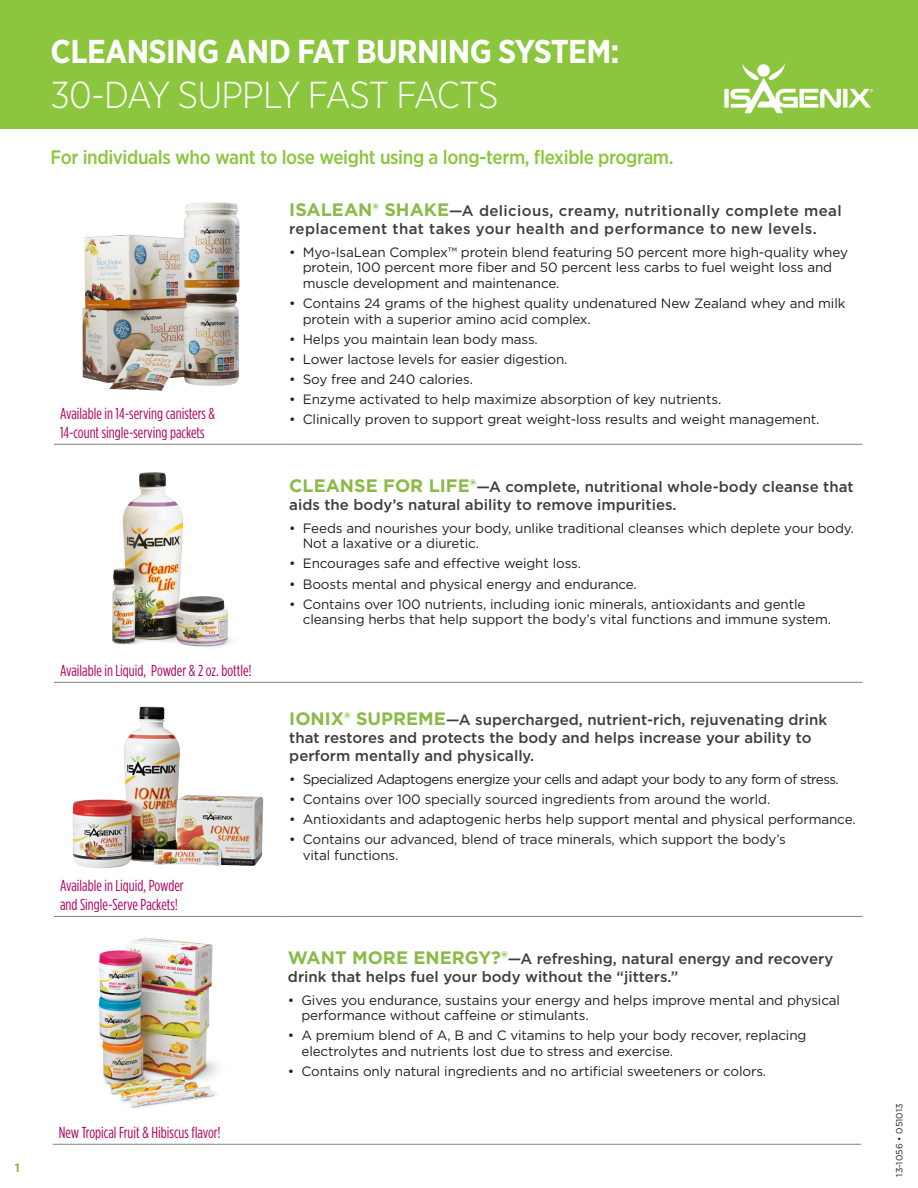
<style>
.page{position:relative;width:918px;height:1188px;background:#fff}
.page>*{position:absolute;margin:0;border:0;box-sizing:border-box;transform-origin:0 0}
.t1{font:300 37.5px "Gotham Narrow";letter-spacing:-.035em;color:#fff}
.t2{font:700 33px "Gotham Narrow";letter-spacing:-.02em;color:#fff}
.t3{font:500 19.5px "Gotham Narrow";letter-spacing:-.02em;color:#8bc63e}
.t4{font:15.9px/19px "Gotham Condensed";color:#b1015c}
.Product{font:500 15px/18px "Gotham";color:#3e3e3f}
.Product-2{font:500 15px/18px "Gotham";letter-spacing:.025em;color:#3e3e3f}
.t5{font:13.5px/15.8px "Gotham";letter-spacing:-.01em;color:#231f20}
.t6{font:13.5px "Gotham";letter-spacing:-.04em;color:#231f20}
.Product-3{font:700 12px "Gotham";color:#8aba48}
.t7{font:9px "Gotham";color:#231f20}
.s1{font-weight:700;font-size:18px;color:#8aba48}
</style>
<div class="page">
<div style="left:0;top:0;width:918px;height:129px;background:#8bc63e"></div>
<div style="left:724px;top:89px;width:5px;height:19px;background:#fff"></div>
<svg style="left:843px;top:89px;width:4px;height:19px"></svg>
<svg style="left:730px;top:63px;width:111px;height:50px"></svg>
<svg style="left:848px;top:89px;width:25px;height:19px"></svg>
<img style="left:98px;top:937px;width:120px;height:172px">
<hr style="left:54px;top:682px;width:229px;height:1px;background:#808285">
<hr style="left:283px;top:682px;width:580px;height:1px;background:#808285">
<hr style="left:54px;top:444px;width:229px;height:1px;background:#808285">
<hr style="left:283px;top:444px;width:580px;height:1px;background:#808285">
<hr style="left:54px;top:916px;width:229px;height:1px;background:#808285">
<hr style="left:283px;top:916px;width:580px;height:1px;background:#808285">
<hr style="left:53px;top:1144px;width:229px;height:1px;background:#808285">
<hr style="left:282px;top:1144px;width:579px;height:1px;background:#808285">
<img style="left:82px;top:203px;width:157px;height:188px">
<img style="left:112px;top:472px;width:119px;height:175px">
<img style="left:72px;top:706px;width:192px;height:162px">
<p class="Product-3" style="left:15px;top:1160px;width:7px">1</p>
<h2 class="t2" style="left:51px;top:30px;width:571px">CLEANSING AND FAT BURNING SYSTEM:</h2>
<h1 class="t1" style="left:51px;top:72px;width:450px">30-DAY SUPPLY FAST FACTS</h1>
<h3 class="t3" style="left:51px;top:145px;width:625px">For individuals who want to lose weight using a long-term, flexible program.</h3>
<p class="t4" style="left:60px;top:404px;width:157px">Available in 14-serving canisters &amp;<br>14-count single-serving packets</p>
<p class="t4" style="left:60px;top:661px;width:193px">Available in Liquid, Powder &amp; 2 oz. bottle!</p>
<p class="t4" style="left:60px;top:876px;width:125px">Available in Liquid, Powder and Single-Serve Packets!</p>
<p class="t4" style="left:59px;top:1123px;width:164px">New Tropical Fruit &amp; Hibiscus flavor!</p>
<p class="Product-2" style="left:289px;top:202px;width:554px"><span class="s1">ISALEAN® SHAKE</span>—A delicious, creamy, nutritionally complete meal replacement that takes your health and performance to new levels.</p>
<p class="t5" style="left:303px;top:244px;width:547px;text-indent:-14px">• Myo-IsaLean Complex™ protein blend featuring 50 percent more high-quality whey protein, 100 percent more fiber and 50 percent less carbs to fuel weight loss and muscle development and maintenance.</p>
<p class="t5" style="left:303px;top:295px;width:544px;text-indent:-14px">• Contains 24 grams of the highest quality undenatured New Zealand whey and milk protein with a superior amino acid complex.</p>
<p class="t5" style="left:289px;top:331px;width:250px">• Helps you maintain lean body mass.</p>
<p class="t5" style="left:289px;top:351px;width:280px">• Lower lactose levels for easier digestion.</p>
<p class="t5" style="left:289px;top:371px;width:185px">• Soy free and 240 calories.</p>
<p class="t5" style="left:289px;top:391px;width:434px">• Enzyme activated to help maximize absorption of key nutrients.</p>
<p class="t5" style="left:289px;top:411px;width:532px">• Clinically proven to support great weight-loss results and weight management.</p>
<p class="Product" style="left:289px;top:478px;width:566px"><span class="s1">CLEANSE FOR LIFE®</span>—A complete, nutritional whole-body cleanse that aids the body’s natural ability to remove impurities.</p>
<p class="t5" style="left:303px;top:520px;width:553px;text-indent:-14px">• Feeds and nourishes your body, unlike traditional cleanses which deplete your body.<br>Not a laxative or a diuretic.</p>
<p class="t5" style="left:289px;top:556px;width:293px">• Encourages safe and effective weight loss.</p>
<p class="t5" style="left:289px;top:576px;width:349px">• Boosts mental and physical energy and endurance.</p>
<p class="t5" style="left:303px;top:596px;width:530px;text-indent:-14px">• Contains over 100 nutrients, including ionic minerals, antioxidants and gentle cleansing herbs that help support the body’s vital functions and immune system.</p>
<p class="Product" style="left:289px;top:711px;width:539px"><span class="s1">IONIX® SUPREME</span>—A supercharged, nutrient-rich, rejuvenating drink that restores and protects the body and helps increase your ability to perform mentally and physically.</p>
<p class="t6" style="left:289px;top:770px;width:551px">• Specialized Adaptogens energize your cells and adapt your body to any form of stress.</p>
<p class="t5" style="left:289px;top:791px;width:483px">• Contains over 100 specially sourced ingredients from around the world.</p>
<p class="t5" style="left:289px;top:811px;width:568px">• Antioxidants and adaptogenic herbs help support mental and physical performance.</p>
<p class="t5" style="left:303px;top:831px;width:485px;text-indent:-14px">• Contains our advanced, blend of trace minerals, which support the body’s vital functions.</p>
<p class="Product" style="left:288px;top:950px;width:547px"><span class="s1">WANT MORE ENERGY?®</span>—A refreshing, natural energy and recovery drink that helps fuel your body without the “jitters.”</p>
<p class="t5" style="left:301px;top:992px;width:540px;text-indent:-14px">• Gives you endurance, sustains your energy and helps improve mental and physical performance without caffeine or stimulants.</p>
<p class="t5" style="left:301px;top:1027px;width:507px;text-indent:-14px">• A premium blend of A, B and C vitamins to help your body recover, replacing electrolytes and nutrients lost due to stress and exercise.</p>
<p class="t5" style="left:288px;top:1063px;width:480px">• Contains only natural ingredients and no artificial sweeteners or colors.</p>
<p class="t7" style="left:894px;top:1177px;width:75px;rotate:-90deg">13-1056 • 051013</p>
</div>
